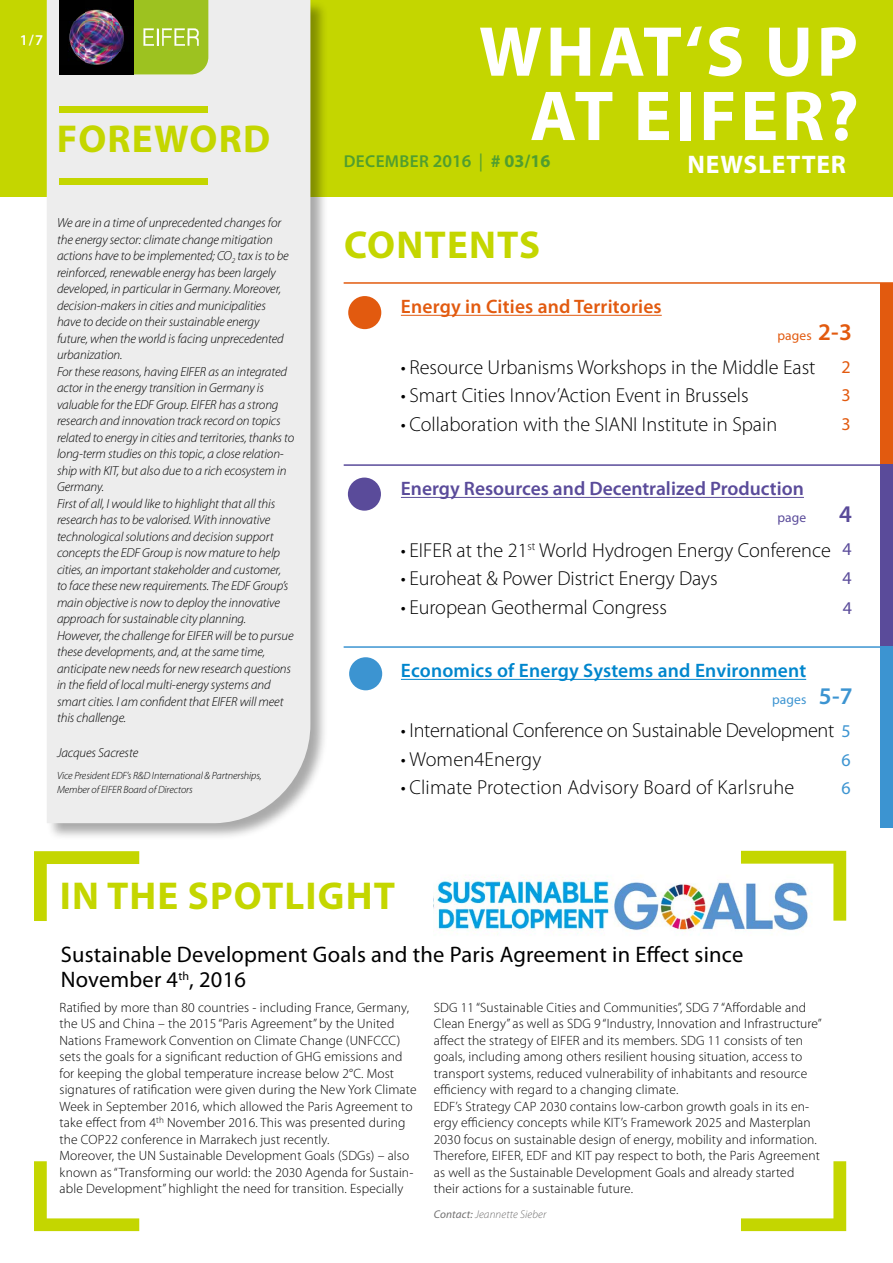
<style>
.page{position:relative;width:893px;height:1263px;background:#fff}
.page>*{position:absolute;margin:0;border:0;box-sizing:border-box;transform-origin:0 0}
.t1{font:700 71.25px/64.3px "Myriad Pro";letter-spacing:.05em;color:#fff;text-align:right}
.t2{font:700 39px "Myriad Pro";letter-spacing:.03em;color:#c4d600}
.t3{font:700 25.5px "Myriad Pro";letter-spacing:.03em;color:#fff}
.t4{font:600 24px "Myriad Pro";color:#e25a0f}
.t5{font:600 24px "Myriad Pro";color:#3c94d1}
.t6{font:600 24px "Myriad Pro";color:#5a4b9a}
.t7{font:22.5px/24.8px "Myriad Pro";letter-spacing:.01em;color:#000}
.t8{font:300 20.25px "Myriad Pro";color:#000}
.t9{font:600 19.5px "Myriad Pro";color:#5a4b9a}
.t10{font:600 19.5px "Myriad Pro";letter-spacing:.01em;color:#0086cd}
.t11{font:600 19.5px "Myriad Pro";letter-spacing:.01em;color:#e25a0f}
.t12{font:18px/28.3px "Myriad Pro";color:#e25a0f}
.t13{font:18px/29.5px "Myriad Pro";color:#5a4b9a}
.t14{font:18px/28.5px "Myriad Pro";color:#3c94d1}
.t15{font:600 17.25px "Myriad Pro";letter-spacing:.02em;color:#509e2f}
.t16{font:600 15px "Myriad Pro";color:#fff}
.t17{font:300 13.5px/16.5px "Myriad Pro";letter-spacing:.01em;color:#000}
.t18{font:13.5px "Myriad Pro";letter-spacing:.01em;color:#e25a0f}
.t19{font:13.5px "Myriad Pro";letter-spacing:.01em;color:#3c94d1}
.t20{font:13.5px "Myriad Pro";color:#5a4b9a}
.t21{font:italic 300 13.2px/16.5px "Myriad Pro";letter-spacing:-.01em;color:#000}
.t22{font:italic 300 11.25px "Myriad Pro";letter-spacing:.01em;color:#706f6f}
.t23{font:italic 300 10.5px/13.5px "Myriad Pro";letter-spacing:-.01em;color:#000}
.s1{font-size:18px}
.s2{font-weight:400;font-size:18px}
.s3{font-weight:700;font-size:18px}
.s4{font-weight:400}
</style>
<div class="page">
<div style="left:0;top:0;width:893px;height:197px;background:#c4d600"></div>
<div style="left:46px;top:0;width:282px;height:841px;background:#000;opacity:.34"></div>
<div style="left:47px;top:0;width:263px;height:823px;background:#ededed"></div>
<div style="left:60px;top:106px;width:148px;height:7px;background:#c4d600"></div>
<div style="left:60px;top:179px;width:148px;height:6px;background:#c4d600"></div>
<svg style="left:34px;top:851px;width:812px;height:380px"></svg>
<img style="left:434px;top:866px;width:387px;height:74px">
<hr style="left:344px;top:282px;width:549px;height:2px;background:#e25a0f">
<div style="left:348px;top:296px;width:33px;height:33px;background:#e25a0f;border-radius:50%"></div>
<div style="left:880px;top:283px;width:13px;height:181px;background:#e25a0f"></div>
<div style="left:348px;top:477px;width:33px;height:34px;background:#5a4b9a;border-radius:50%"></div>
<hr style="left:344px;top:464px;width:549px;height:2px;background:#5a4b9a">
<div style="left:880px;top:464px;width:13px;height:182px;background:#5a4b9a"></div>
<div style="left:880px;top:646px;width:13px;height:182px;background:#3c94d1"></div>
<div style="left:349px;top:657px;width:33px;height:33px;background:#3c94d1;border-radius:50%"></div>
<hr style="left:344px;top:646px;width:549px;height:2px;background:#3c94d1">
<hr style="left:401px;top:315px;width:261px;height:1px;background:#e25a0f">
<hr style="left:401px;top:497px;width:403px;height:1px;background:#5a4b9a">
<hr style="left:401px;top:679px;width:405px;height:1px;background:#0086cd">
<svg style="left:134px;top:0;width:74px;height:74px;background:#a3c62f"></svg>
<img style="left:60px;top:0;width:74px;height:74px">
<p class="t16" style="left:20px;top:31px;width:25px">1/ 7</p>
<h2 class="t2" style="left:57px;top:113px;width:215px">FOREWORD</h2>
<p class="t21" style="left:57px;top:214px;width:239px">We are in a time of unprecedented changes for the energy sector: climate change mitigation actions have to be implemented; CO<sub>2</sub> tax is to be reinforced, renewable energy has been largely developed, in particular in Germany. Moreover, decision-makers in cities and municipalities<br>have to decide on their sustainable energy<br>future, when the world is facing unprecedented urbanization.<br>For these reasons, having EIFER as an integrated actor in the energy transition in Germany is valuable for the EDF Group. EIFER has a strong research and innovation track record on topics related to energy in cities and territories, thanks to long-term studies on this topic, a close relation&shy;ship with KIT, but also due to a rich ecosystem in Germany.<br>First of all, I would like to highlight that all this research has to be valorised. With innovative technological solutions and decision support concepts the EDF Group is now mature to help cities, an important stakeholder and customer, to face these new requirements. The EDF Group’s main objective is now to deploy the innovative approach for sustainable city planning.<br>However, the challenge for EIFER will be to pursue these developments, and, at the same time, anticipate new needs for new research questions in the field of local multi-energy systems and smart cities. I am confident that EIFER will meet this challenge.</p>
<p class="t21" style="left:57px;top:744px;width:83px">Jacques Sacreste</p>
<p class="t23" style="left:57px;top:769px;width:206px">Vice President EDF’s R&amp;D International &amp; Partnerships,<br>Member of EIFER Board of Directors</p>
<h1 class="t1" style="left:479px;top:17px;width:381px">WHAT‘S UP<br>AT EIFER?</h1>
<p class="t15" style="left:344px;top:150px;width:208px">DECEMBER <span class="s1">2016</span> <span class="s2">|</span> <span class="s3"># 03/16</span></p>
<h3 class="t3" style="left:687px;top:147px;width:160px">NEWSLETTER</h3>
<h2 class="t2" style="left:344px;top:220px;width:198px">CONTENTS</h2>
<h3 class="t11" style="left:401px;top:294px;width:262px">Energy in Cities and Territories</h3>
<h3 class="t4" style="left:818px;top:317px;width:35px">2-3</h3>
<p class="t18" style="left:777px;top:327px;width:36px">pages</p>
<h3 class="t8" style="left:401px;top:355px;width:416px">• Resource Urbanisms Workshops in the Middle East</h3>
<h3 class="t8" style="left:401px;top:383px;width:349px">• Smart Cities Innov’Action Event in Brussels</h3>
<h3 class="t8" style="left:401px;top:412px;width:378px">• Collaboration with the SIANI Institute in Spain</h3>
<h3 class="t12" style="left:841px;top:352px;width:11px">2<br>3</h3>
<h3 class="t12" style="left:842px;top:409px;width:11px">3</h3>
<h3 class="t9" style="left:401px;top:476px;width:405px">Energy Resources and Decentralized Production</h3>
<p class="t20" style="left:777px;top:509px;width:30px">page</p>
<h3 class="t8" style="left:401px;top:538px;width:432px">• EIFER at the 21<sup>st</sup> World Hydrogen Energy Conference</h3>
<h3 class="t8" style="left:401px;top:566px;width:318px">• Euroheat &amp; Power District Energy Days</h3>
<h3 class="t8" style="left:401px;top:595px;width:268px">• European Geothermal Congress</h3>
<h3 class="t6" style="left:839px;top:499px;width:14px">4</h3>
<h3 class="t13" style="left:843px;top:534px;width:11px">4<br>4</h3>
<h3 class="t13" style="left:843px;top:593px;width:11px">4</h3>
<h3 class="t10" style="left:401px;top:658px;width:407px">Economics of Energy Systems and Environment</h3>
<p class="t19" style="left:772px;top:691px;width:36px">pages</p>
<h3 class="t5" style="left:819px;top:681px;width:35px">5-7</h3>
<h3 class="t8" style="left:401px;top:718px;width:435px">• International Conference on Sustainable Development</h3>
<h3 class="t8" style="left:401px;top:747px;width:142px">• Women4Energy</h3>
<h3 class="t8" style="left:401px;top:775px;width:395px">• Climate Protection Advisory Board of Karlsruhe</h3>
<h3 class="t14" style="left:842px;top:716px;width:11px">5<br>6</h3>
<h3 class="t14" style="left:842px;top:773px;width:11px">6</h3>
<h2 class="t2" style="left:60px;top:870px;width:337px">IN THE SPOTLIGHT</h2>
<h3 class="t7" style="left:61px;top:942px;width:684px">Sustainable Development Goals and the Paris Agreement in Effect since<br>November 4<sup>th</sup>, 2016</h3>
<p class="t17" style="left:60px;top:999px;width:359px">Ratified by more than 80 countries - including France, Germany, the US and China – the 2015 “Paris Agreement” by the United Nations Framework Convention on Climate Change (UNFCCC) sets the goals for a significant reduction of GHG emissions and for keeping the global temperature increase below 2°C. Most signatures of ratification were given during the New York Climate Week in September 2016, which allowed the Paris Agreement to take effect from 4<sup>th</sup> November 2016. This was presented during the COP22 conference in Marrakech just recently.<br>Moreover, the UN Sustainable Development Goals (SDGs) – also known as “Transforming our world: the 2030 Agenda for Sustain&shy;able Development” highlight the need for transition. Especially</p>
<p class="t17" style="left:434px;top:999px;width:389px">SDG 11 “Sustainable Cities and Communities”, SDG 7 “Affordable and Clean Energy” as well as SDG 9 “Industry, Innovation and Infrastructure” affect the strategy of EIFER and its members. SDG 11 consists of ten goals, including among others resilient housing situation, access to transport systems, reduced vulnerability of inhabitants and resource efficiency with regard to a changing climate.<br>EDF’s Strategy CAP 2030 contains low-carbon growth goals in its en&shy;ergy efficiency concepts while KIT’s Framework 2025 and Masterplan 2030 focus on sustainable design of energy, mobility and information.<br>Therefore, EIFER, EDF and KIT pay respect to both, the Paris Agreement as well as the Sustainable Development Goals and already started their actions for a sustainable future.</p>
<p class="t22" style="left:434px;top:1208px;width:114px"><span class="s4">Contact:</span> Jeannette Sieber</p>
</div>
